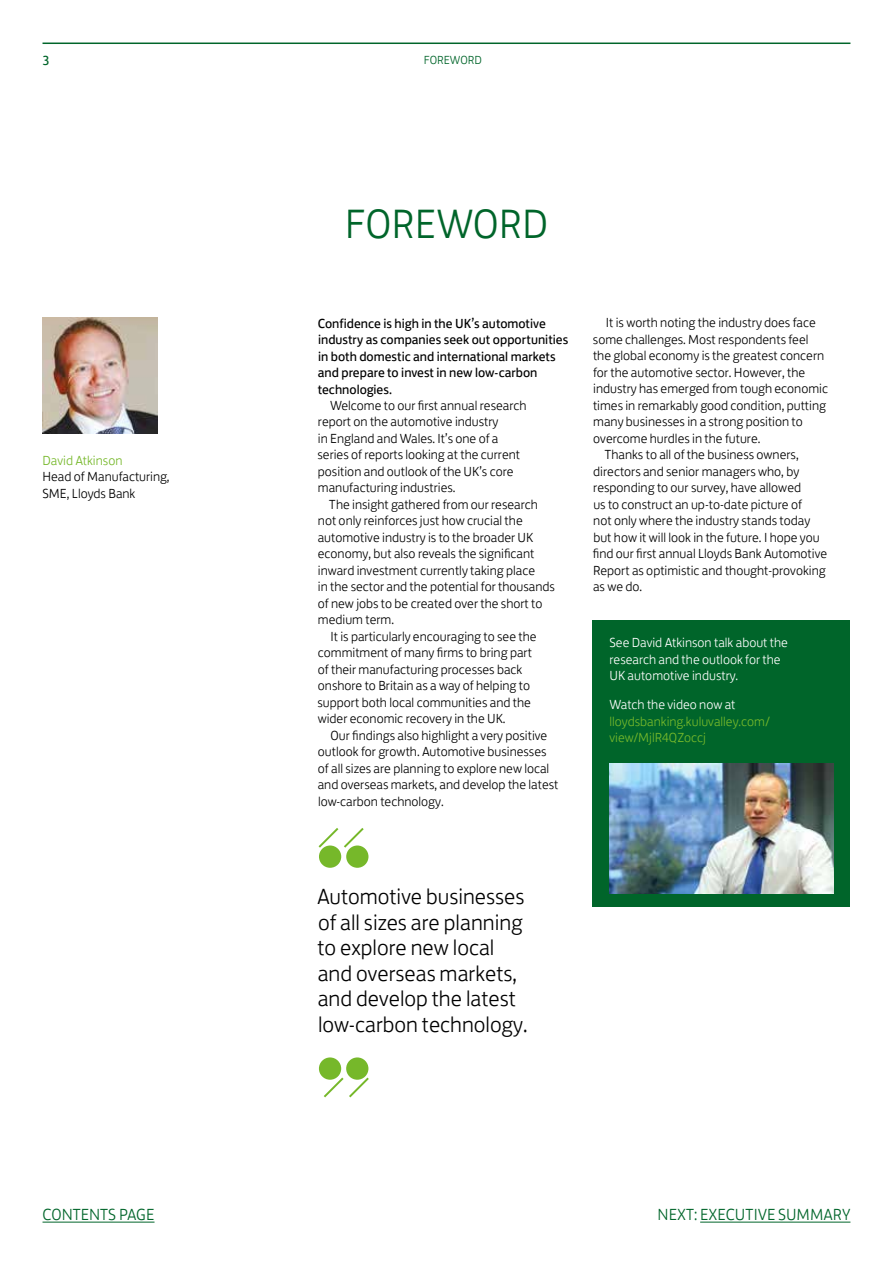
<style>
.page{position:relative;width:893px;height:1263px;background:#fff}
.page>*{position:absolute;margin:0;border:0;box-sizing:border-box;transform-origin:0 0}
.t1{font:300 42px "Lloyds Bank Jack";color:#00652a}
.t2{font:300 22.5px/25.5px "Lloyds Bank Jack";color:#000}
.t3{font:300 16.5px "Lloyds Bank Jack";color:#00652a}
.t4{font:300 13.5px/16.5px "Lloyds Bank Jack";color:#000}
.t5{font:13.5px/16.5px "Lloyds Bank Jack";color:#000}
.t6{font:300 13.5px/16.5px "Lloyds Bank Jack";color:#fff}
.t7{font:300 13.5px/16.5px "Lloyds Bank Jack";color:#76b82a}
.t8{font:13.5px "Lloyds Bank Jack";color:#00652a}
.t9{font:300 12px "Lloyds Bank Jack";color:#00652a}
</style>
<div class="page">
<hr style="left:43px;top:43px;width:807px;height:1px;background:#00652a">
<div style="left:319px;top:845px;width:22px;height:23px;background:#76b82a;border-radius:50%"></div>
<div style="left:346px;top:845px;width:22px;height:23px;background:#76b82a;border-radius:50%"></div>
<svg style="left:318px;top:828px;width:48px;height:22px"></svg>
<div style="left:346px;top:1057px;width:22px;height:23px;background:#76b82a;border-radius:50%"></div>
<div style="left:319px;top:1057px;width:22px;height:23px;background:#76b82a;border-radius:50%"></div>
<svg style="left:322px;top:1075px;width:47px;height:23px"></svg>
<img style="left:43px;top:317px;width:115px;height:116px">
<div style="left:592px;top:620px;width:258px;height:286px;background:#00652a"></div>
<img style="left:609px;top:763px;width:224px;height:130px">
<hr style="left:43px;top:1222px;width:112px;height:1px;background:#00652a">
<hr style="left:700px;top:1222px;width:150px;height:1px;background:#00652a">
<p class="t8" style="left:43px;top:50px;width:9px">3</p>
<p class="t9" style="left:424px;top:51px;width:60px">FOREWORD</p>
<p class="t7" style="left:43px;top:450px;width:81px">David Atkinson</p>
<p class="t4" style="left:43px;top:467px;width:128px">Head of Manufacturing,<br>SME, Lloyds Bank</p>
<h1 class="t1" style="left:345px;top:191px;width:205px">FOREWORD</h1>
<p class="t5" style="left:318px;top:314px;width:252px">Confidence is high in the UK’s automotive industry as companies seek out opportunities in both domestic and international markets and prepare to invest in new low-carbon technologies.</p>
<p class="t4" style="left:318px;top:396px;width:211px;text-indent:13px">Welcome to our first annual research report on the automotive industry<br>in England and Wales. It’s one of a series of reports looking at the current position and outlook of the UK’s core manufacturing industries.</p>
<p class="t4" style="left:318px;top:495px;width:239px;text-indent:11px">The insight gathered from our research not only reinforces just how crucial the automotive industry is to the broader UK economy, but also reveals the significant inward investment currently taking place<br>in the sector and the potential for thousands of new jobs to be created over the short to medium term.</p>
<p class="t4" style="left:318px;top:627px;width:221px;text-indent:13px">It is particularly encouraging to see the commitment of many firms to bring part of their manufacturing processes back onshore to Britain as a way of helping to support both local communities and the wider economic recovery in the UK.</p>
<p class="t4" style="left:318px;top:726px;width:242px;text-indent:13px">Our findings also highlight a very positive outlook for growth. Automotive businesses of all sizes are planning to explore new local and overseas markets, and develop the latest low-carbon technology.</p>
<p class="t4" style="left:606px;top:313px;width:212px">It is worth noting the industry does face</p>
<p class="t4" style="left:593px;top:330px;width:217px">some challenges. Most respondents feel</p>
<p class="t4" style="left:593px;top:346px;width:233px">the global economy is the greatest concern</p>
<p class="t4" style="left:593px;top:363px;width:214px">for the automotive sector. However, the</p>
<p class="t4" style="left:593px;top:379px;width:236px">industry has emerged from tough economic</p>
<p class="t4" style="left:593px;top:396px;width:235px">times in remarkably good condition, putting</p>
<p class="t4" style="left:593px;top:412px;width:211px">many businesses in a strong position to</p>
<p class="t4" style="left:593px;top:429px;width:169px">overcome hurdles in the future.</p>
<p class="t4" style="left:604px;top:445px;width:196px">Thanks to all of the business owners,</p>
<p class="t4" style="left:593px;top:462px;width:207px">directors and senior managers who, by</p>
<p class="t4" style="left:593px;top:478px;width:209px">responding to our survey, have allowed</p>
<p class="t4" style="left:593px;top:495px;width:210px">us to construct an up-to-date picture of</p>
<p class="t4" style="left:593px;top:511px;width:219px">not only where the industry stands today</p>
<p class="t4" style="left:593px;top:528px;width:228px">but how it will look in the future. I hope you</p>
<p class="t4" style="left:593px;top:544px;width:236px">find our first annual Lloyds Bank Automotive</p>
<p class="t4" style="left:593px;top:561px;width:234px">Report as optimistic and thought-provoking</p>
<p class="t4" style="left:593px;top:577px;width:51px">as we do.</p>
<p class="t6" style="left:609px;top:633px;width:180px">See David Atkinson talk about the research and the outlook for the<br>UK automotive industry.</p>
<p class="t6" style="left:609px;top:695px;width:128px">Watch the video now at</p>
<p class="t7" style="left:609px;top:712px;width:162px">lloydsbanking.kuluvalley.com/ view/MjlR4QZoccj</p>
<h2 class="t2" style="left:317px;top:881px;width:212px">Automotive businesses of all sizes are planning to explore new local and overseas markets, and develop the latest low-carbon technology.</h2>
<p class="t3" style="left:43px;top:1202px;width:114px">CONTENTS PAGE</p>
<p class="t3" style="left:658px;top:1202px;width:194px">NEXT: EXECUTIVE SUMMARY</p>
</div>
